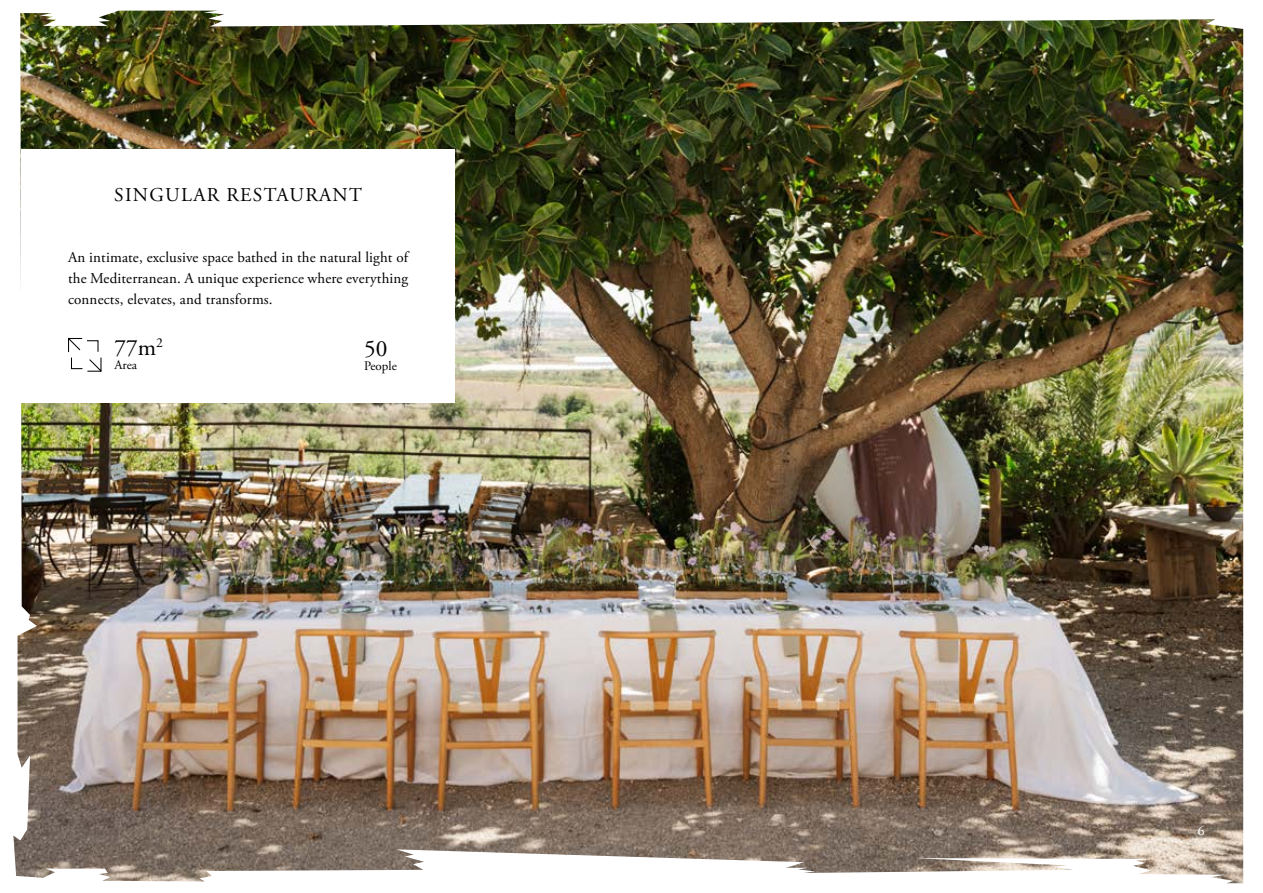
<style>
.page{position:relative;width:1263px;height:893px;background:#fff}
.page>*{position:absolute;margin:0;border:0;box-sizing:border-box;transform-origin:0 0}
.t1{font:23.4px "Adobe Garamond Pro";color:#000}
.t2{font:19.5px "Adobe Garamond Pro";letter-spacing:.065em;color:#000}
.t3{font:15px/21px "Adobe Garamond Pro";letter-spacing:.01em;color:#000;text-align:justify}
.t4{font:13.5px "Adobe Garamond Pro";color:#fff}
.t5{font:12.9px "Adobe Garamond Pro";color:#000}
</style>
<div class="page">
<img style="left:13px;top:10px;width:1231px;height:874px">
<div style="left:21px;top:149px;width:434px;height:253px;background:#fff"></div>
<svg style="left:68px;top:338px;width:34px;height:34px"></svg>
<h2 class="t2" style="left:114px;top:183px;width:249px">SINGULAR RESTAURANT</h2>
<p class="t3" style="left:68px;top:247px;width:342px">An intimate, exclusive space bathed in the natural light of the Mediterranean. A unique experience where everything connects, elevates, and transforms.</p>
<h1 class="t1" style="left:114px;top:334px;width:50px">77m<sup>2</sup></h1>
<p class="t5" style="left:114px;top:357px;width:24px">Area</p>
<h1 class="t1" style="left:364px;top:335px;width:25px">50</h1>
<p class="t5" style="left:364px;top:358px;width:34px">People</p>
<p class="t4" style="left:1198px;top:823px;width:8px">6</p>
</div>
